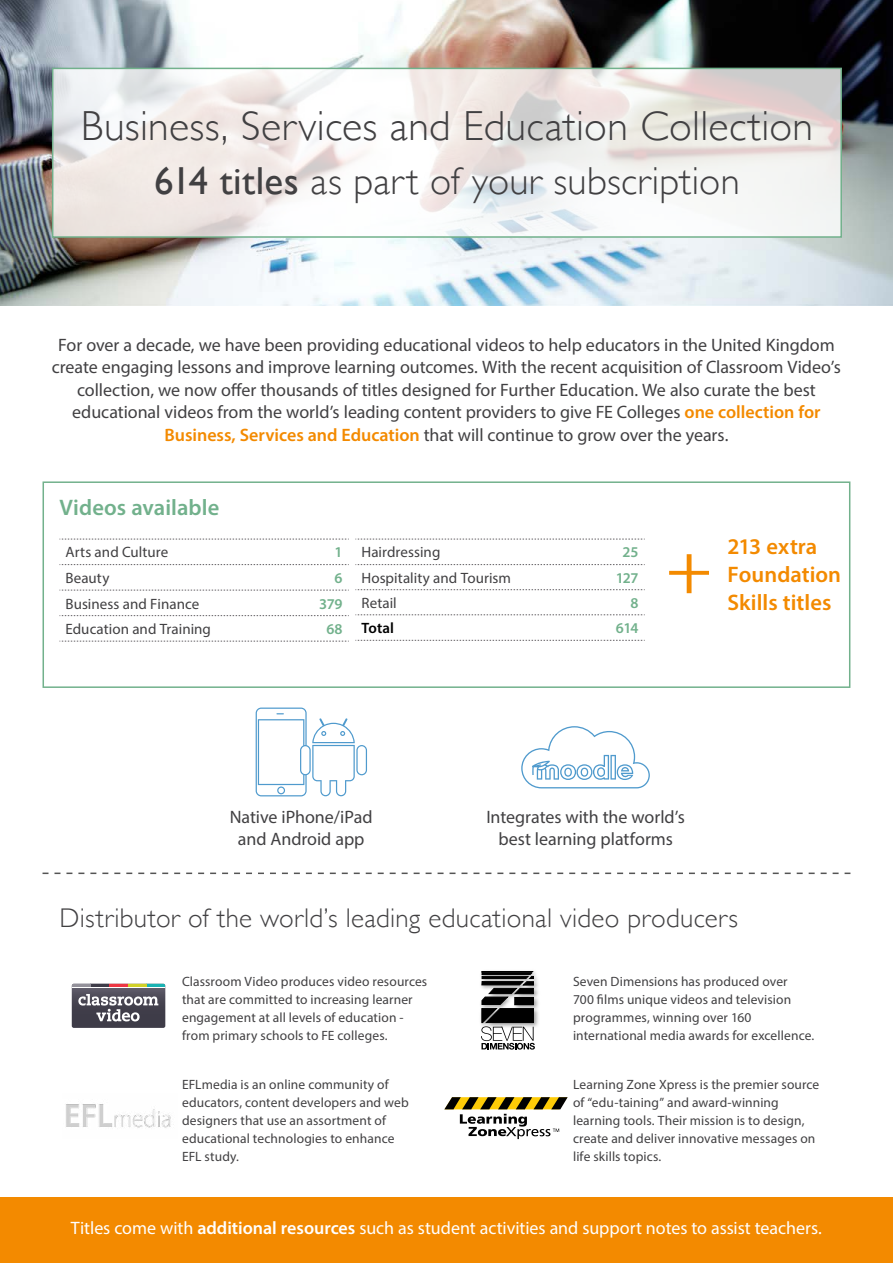
<style>
.page{position:relative;width:893px;height:1263px;background:#fff}
.page>*{position:absolute;margin:0;border:0;box-sizing:border-box;transform-origin:0 0}
.t1{font:300 42px "Gill Sans";letter-spacing:.01em;color:#414042}
.t2{font:300 39px "Gill Sans";letter-spacing:.01em;color:#414042}
.t3{font:300 27px "Gill Sans";letter-spacing:.01em;color:#414042}
.t4{font:600 22.5px/28.2px "Myriad Pro";color:#f38a00}
.t5{font:600 22.5px "Myriad Pro";letter-spacing:.005em;color:#72b18c}
.t6{font:18px/22.5px "Myriad Pro";letter-spacing:-.005em;color:#414042;text-align:center}
.t7{font:18px "Myriad Pro";letter-spacing:-.005em;color:#fff}
.t8{font:15px "Myriad Pro";letter-spacing:.005em;color:#414042}
.t9{font:600 15px "Myriad Pro";letter-spacing:-.02em;color:#72b18c}
.t10{font:600 15px "Myriad Pro";letter-spacing:.005em;color:#000}
.t11{font:13.5px/18px "Myriad Pro";letter-spacing:.01em;color:#414042}
.s1{font-weight:400}
.s2{font-weight:600;color:#f38a00}
.s3{font-weight:600}
</style>
<div class="page">
<img style="left:0;top:0;width:893px;height:305px">
<svg style="left:521px;top:726px;width:129px;height:62px"></svg>
<svg style="left:256px;top:707px;width:111px;height:89px"></svg>
<svg style="left:55px;top:71px;width:784px;height:164px"></svg>
<div style="left:52px;top:68px;width:790px;height:170px;border:2px solid #72b18c"></div>
<svg style="left:43px;top:872px;width:807px;height:2px"></svg>
<div style="left:43px;top:481px;width:807px;height:207px;border:2px solid #72b18c"></div>
<img style="left:480px;top:973px;width:59px;height:54px">
<svg style="left:481px;top:971px;width:54px;height:78px"></svg>
<img style="left:66px;top:1104px;width:105px;height:24px">
<svg style="left:444px;top:1097px;width:124px;height:42px"></svg>
<svg style="left:669px;top:554px;width:40px;height:39px"></svg>
<svg style="left:60px;top:590px;width:289px;height:1px"></svg>
<svg style="left:60px;top:615px;width:289px;height:1px"></svg>
<svg style="left:60px;top:641px;width:289px;height:1px"></svg>
<svg style="left:60px;top:539px;width:289px;height:1px"></svg>
<svg style="left:60px;top:564px;width:289px;height:1px"></svg>
<svg style="left:355px;top:539px;width:290px;height:1px"></svg>
<svg style="left:355px;top:564px;width:290px;height:1px"></svg>
<svg style="left:355px;top:589px;width:290px;height:1px"></svg>
<svg style="left:355px;top:614px;width:290px;height:1px"></svg>
<svg style="left:355px;top:640px;width:290px;height:1px"></svg>
<svg style="left:72px;top:984px;width:93px;height:44px;background:#6d6a72"></svg>
<div style="left:0;top:1198px;width:893px;height:65px;background:#f38a00"></div>
<h1 class="t1" style="left:81px;top:94px;width:734px">Business, Services and Education Collection</h1>
<h2 class="t2" style="left:154px;top:150px;width:587px"><span class="s1">614 titles</span> as part of your subscription</h2>
<p class="t6" style="left:52px;top:333px;width:791px">For over a decade, we have been providing educational videos to help educators in the United Kingdom create engaging lessons and improve learning outcomes. With the recent acquisition of Classroom Video’s collection, we now offer thousands of titles designed for Further Education. We also curate the best educational videos from the world’s leading content providers to give FE Colleges <span class="s2">one collection for Business, Services and Education</span> that will continue to grow over the years.</p>
<h3 class="t5" style="left:60px;top:493px;width:161px">Videos available</h3>
<p class="t8" style="left:66px;top:543px;width:104px">Arts and Culture</p>
<p class="t9" style="left:335px;top:543px;width:10px">1</p>
<p class="t8" style="left:66px;top:569px;width:45px">Beauty</p>
<p class="t9" style="left:335px;top:568px;width:10px">6</p>
<p class="t8" style="left:66px;top:594px;width:135px">Business and Finance</p>
<p class="t9" style="left:319px;top:594px;width:25px">379</p>
<p class="t8" style="left:66px;top:620px;width:147px">Education and Training</p>
<p class="t9" style="left:326px;top:619px;width:18px">68</p>
<p class="t8" style="left:361px;top:543px;width:80px">Hairdressing</p>
<p class="t9" style="left:622px;top:543px;width:18px">25</p>
<p class="t8" style="left:361px;top:568px;width:151px">Hospitality and Tourism</p>
<p class="t9" style="left:616px;top:568px;width:24px">127</p>
<p class="t8" style="left:361px;top:594px;width:37px">Retail</p>
<p class="t9" style="left:631px;top:593px;width:10px">8</p>
<p class="t10" style="left:361px;top:619px;width:34px">Total</p>
<p class="t9" style="left:616px;top:619px;width:24px">614</p>
<h3 class="t4" style="left:727px;top:532px;width:115px">213 extra<br>Foundation<br>Skills titles</h3>
<h3 class="t6" style="left:230px;top:805px;width:144px">Native iPhone/iPad and Android app</h3>
<h3 class="t6" style="left:486px;top:805px;width:200px">Integrates with the world’s best learning platforms</h3>
<h3 class="t3" style="left:60px;top:896px;width:680px">Distributor of the world’s leading educational video producers</h3>
<p class="t11" style="left:182px;top:972px;width:247px">Classroom Video produces video resources that are committed to increasing learner engagement at all levels of education - from primary schools to FE colleges.</p>
<p class="t11" style="left:573px;top:972px;width:243px">Seven Dimensions has produced over<br>700 films unique videos and television programmes, winning over 160 international media awards for excellence.</p>
<p class="t11" style="left:182px;top:1075px;width:228px">EFLmedia is an online community of educators, content developers and web designers that use an assortment of educational technologies to enhance<br>EFL study.</p>
<p class="t11" style="left:573px;top:1075px;width:248px">Learning Zone Xpress is the premier source of “edu-taining” and award-winning learning tools. Their mission is to design, create and deliver innovative messages on life skills topics.</p>
<h3 class="t7" style="left:71px;top:1216px;width:752px">Titles come with <span class="s3">additional resources</span> such as student activities and support notes to assist teachers.</h3>
</div>
